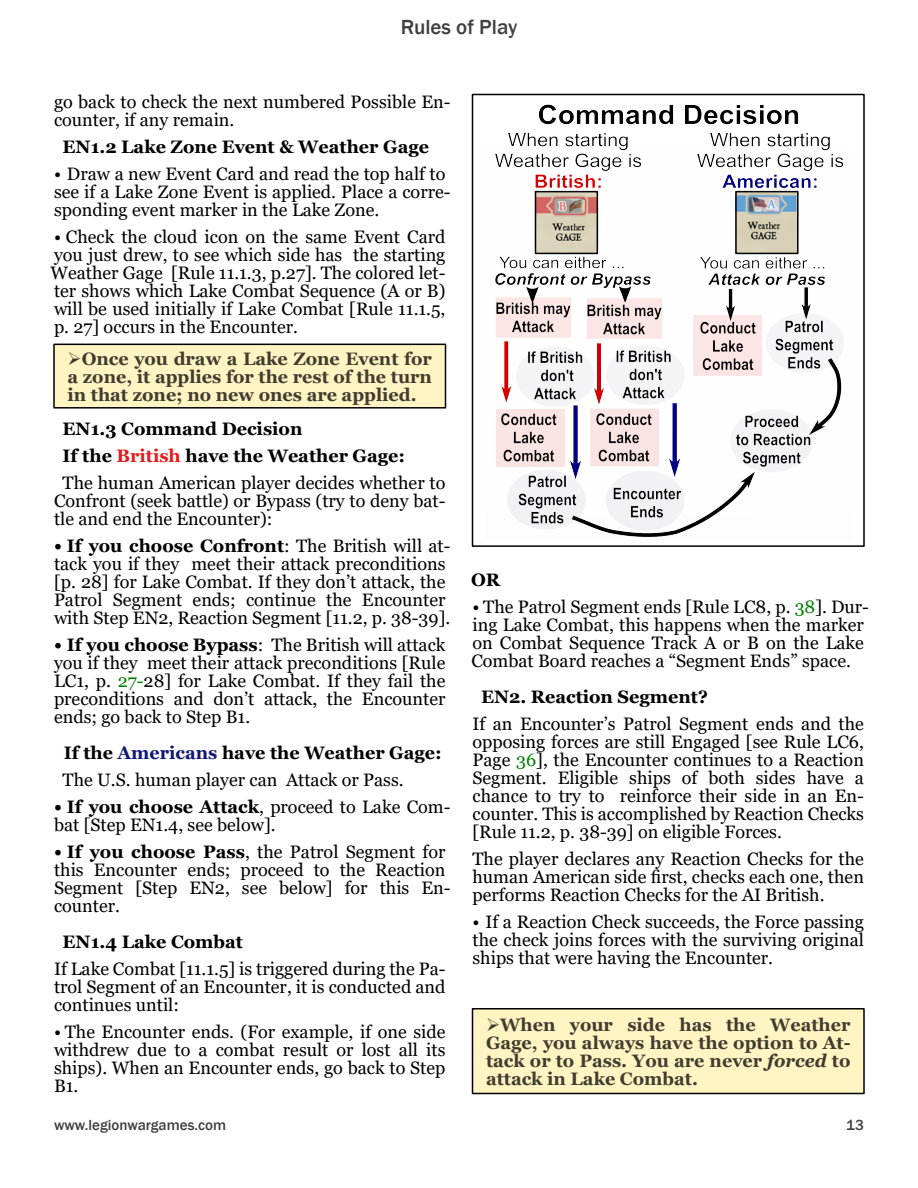
<style>
.page{position:relative;width:918px;height:1188px;background:#fff}
.page>*{position:absolute;margin:0;border:0;box-sizing:border-box;transform-origin:0 0}
.t1{font:500 21px "Franklin Gothic";color:rgb(0 0 0/.75)}
.t2{font:18px/18px "Georgia";color:#000}
.t3{font:700 18px/18px "Georgia";color:rgb(0 0 0/.75);text-align:justify}
.t4{font:700 18px/27px "Georgia";color:#000}
.t5{font:500 15px "Franklin Gothic";color:rgb(0 0 0/.75)}
.s1{color:#e41b1b}
.s2{font-weight:400}
.s3{font-weight:700}
.s4{color:#007d00}
.s5{font-weight:700;color:#111876}
.s6{font-style:italic}
</style>
<div class="page">
<div style="left:53px;top:344px;width:393px;height:65px;background:#fff4c2;border:2px solid #000"></div>
<img style="left:495px;top:104px;width:349px;height:433px">
<div style="left:472px;top:94px;width:393px;height:453px;border:2px solid #000"></div>
<img style="left:738px;top:194px;width:58px;height:57px">
<div style="left:735px;top:191px;width:64px;height:63px;border:2px solid #000"></div>
<img style="left:538px;top:194px;width:57px;height:57px">
<div style="left:535px;top:191px;width:63px;height:63px;border:2px solid #000"></div>
<div style="left:472px;top:1008px;width:393px;height:86px;background:#fff4c2;border:2px solid #000"></div>
<p class="t1" style="left:401px;top:20px;width:118px">Rules of Play</p>
<p class="t2" style="left:54px;top:94px;width:398px">go back to check the next numbered Possible En&shy;counter, if any remain.</p>
<p class="t4" style="left:63px;top:135px;width:368px">EN1.2 Lake Zone Event &amp; Weather Gage</p>
<p class="t2" style="left:54px;top:166px;width:398px">• Draw a new Event Card and read the top half to see if a Lake Zone Event is applied. Place a corre&shy;sponding event marker in the Lake Zone.</p>
<p class="t2" style="left:50px;top:229px;width:397px;text-align:justify">• Check the cloud icon on the same Event Card you just drew, to see which side has the starting Weather Gage [Rule 11.1.3, p.27]. The colored let&shy;ter shows which Lake Combat Sequence (A or B) will be used initially if Lake Combat [Rule 11.1.5, p. 27] occurs in the Encounter.</p>
<p class="t3" style="left:68px;top:351px;width:366px;text-indent:14px">Once you draw a Lake Zone Event for a zone, it applies for the rest of the turn in that zone; no new ones are applied.</p>
<p class="t4" style="left:63px;top:417px;width:384px">EN1.3 Command Decision<br>If the <span class="s1">British</span> have the Weather Gage:<br><span class="s2">The human American player decides whether to</span></p>
<p class="t2" style="left:54px;top:493px;width:393px">Confront (seek battle) or Bypass (try to deny bat&shy;tle and end the Encounter):</p>
<p class="t2" style="left:54px;top:538px;width:398px"><span class="s3">• If you choose Confront</span>: The British will at&shy;tack you if they meet their attack preconditions [p. 28] for Lake Combat. If they don’t attack, the Patrol Segment ends; continue the Encounter with Step EN2, Reaction Segment [11.2, p. 38-39].</p>
<p class="t2" style="left:54px;top:637px;width:393px;text-align:justify"><span class="s3">• If you choose Bypass</span>: The British will attack you if they meet their attack preconditions [Rule LC1, p. <span class="s4">27-</span>28] for Lake Combat. If they fail the preconditions and don’t attack, the Encounter ends; go back to Step B1.</p>
<p class="t2" style="left:63px;top:741px;width:381px;line-height:27px"><span class="s3">If the</span> <span class="s5">Americans</span> <span class="s3">have the Weather Gage:<br></span>The U.S. human player can Attack or Pass.</p>
<p class="t2" style="left:54px;top:799px;width:398px"><span class="s3">• If you choose Attack</span>, proceed to Lake Com&shy;bat [Step EN1.4, see below].</p>
<p class="t2" style="left:54px;top:844px;width:398px"><span class="s3">• If you choose Pass</span>, the Patrol Segment for this Encounter ends; proceed to the Reaction Segment [Step EN2, see below] for this En&shy;counter.</p>
<p class="t4" style="left:63px;top:930px;width:182px">EN1.4 Lake Combat</p>
<p class="t2" style="left:54px;top:961px;width:393px;text-align:justify">If Lake Combat [11.1.5] is triggered during the Pa&shy;trol Segment of an Encounter, it is conducted and continues until:</p>
<p class="t2" style="left:54px;top:1024px;width:393px;text-align:justify">• The Encounter ends. (For example, if one side withdrew due to a combat result or lost all its ships). When an Encounter ends, go back to Step B1.</p>
<p class="t3" style="left:486px;top:1017px;width:366px;text-indent:14px">When your side has the Weather Gage, you always have the option to At&shy;tack or to Pass. You are never <span class="s6">forced</span> to attack in Lake Combat.</p>
<p class="t4" style="left:471px;top:567px;width:31px">OR</p>
<p class="t2" style="left:471px;top:599px;width:399px">• The Patrol Segment ends [Rule LC8, p. <span class="s4">38</span>]. Dur&shy;ing Lake Combat, this happens when the marker on Combat Sequence Track A or B on the Lake Combat Board reaches a “Segment Ends” space.</p>
<p class="t4" style="left:481px;top:684px;width:228px">EN2. Reaction Segment?</p>
<p class="t2" style="left:472px;top:716px;width:393px;text-align:justify">If an Encounter’s Patrol Segment ends and the opposing forces are still Engaged [see Rule LC6, Page <span class="s4">36</span>], the Encounter continues to a Reaction Segment. Eligible ships of both sides have a chance to try to reinforce their side in an En&shy;counter. This is accomplished by Reaction Checks [Rule 11.2, p. 38-39] on eligible Forces.</p>
<p class="t2" style="left:472px;top:851px;width:393px;text-align:justify">The player declares any Reaction Checks for the human American side first, checks each one, then performs Reaction Checks for the AI British.</p>
<p class="t2" style="left:472px;top:914px;width:393px;text-align:justify">• If a Reaction Check succeeds, the Force passing the check joins forces with the surviving original ships that were having the Encounter.</p>
<p class="t5" style="left:54px;top:1120px;width:174px">www.legionwargames.com</p>
<p class="t5" style="left:846px;top:1120px;width:19px">13</p>
</div>
